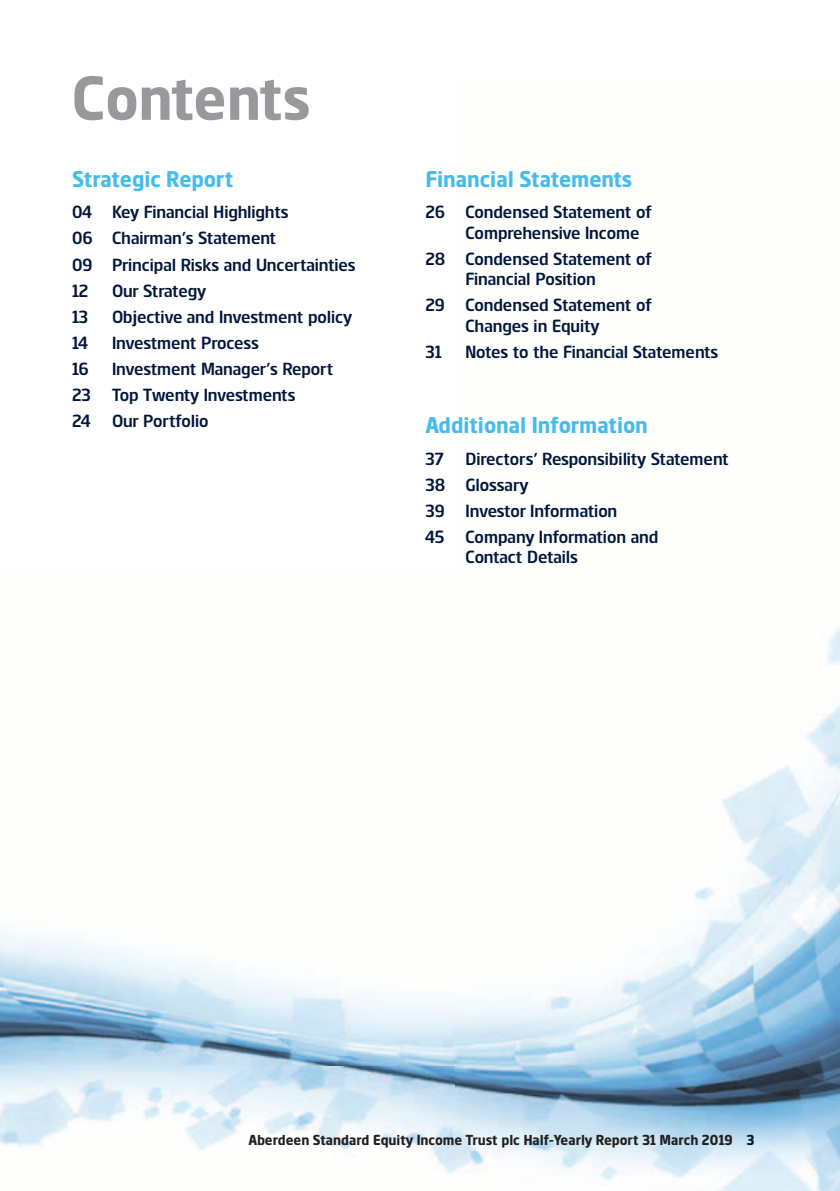
<style>
.page{position:relative;width:840px;height:1191px;background:#fff}
.page>*{position:absolute;margin:0;border:0;box-sizing:border-box;transform-origin:0 0}
.t1{font:700 60px "Standard Life";color:#99999d}
.t2{font:700 22px "Standard Life";color:#46bcec}
.t3{font:17px/26px "Standard Life";color:#00173c}
.t4{font:700 14px "Standard Life";color:#231f20}
.s1{color:#00173c}
</style>
<div class="page">
<img style="left:0;top:627px;width:839px;height:564px">
<h1 class="t1" style="left:72px;top:77px;width:240px">Contents</h1>
<p class="t2" style="left:72px;top:171px;width:163px">Strategic Report</p>
<p class="t3" style="left:72px;top:201px;width:284px">04 Key Financial Highlights<br>06 Chairman’s Statement<br>09 Principal Risks and Uncertainties<br>12</p>
<p class="t3" style="left:112px;top:279px;width:95px">Our Strategy</p>
<p class="t3" style="left:72px;top:305px;width:18px">13</p>
<p class="t3" style="left:112px;top:305px;width:241px">Objective and Investment policy</p>
<p class="t3" style="left:72px;top:332px;width:17px">14</p>
<p class="t3" style="left:112px;top:332px;width:148px">Investment Process</p>
<p class="t3" style="left:72px;top:358px;width:18px">16</p>
<p class="t3" style="left:72px;top:358px;width:262px;text-indent:40px">Investment Manager’s Report<br>23 Top Twenty Investments<br>24</p>
<p class="t3" style="left:112px;top:410px;width:98px">Our Portfolio</p>
<p class="t2" style="left:425px;top:171px;width:208px">Financial Statements</p>
<p class="t3" style="left:465px;top:204px;width:187px;line-height:20.4px;text-indent:-40px">26 Condensed Statement of<br>Comprehensive Income</p>
<p class="t3" style="left:465px;top:251px;width:187px;line-height:20.4px;text-indent:-40px">28 Condensed Statement of<br>Financial Position</p>
<p class="t3" style="left:465px;top:297px;width:187px;line-height:20.4px;text-indent:-40px">29 Condensed Statement of<br>Changes in Equity</p>
<p class="t3" style="left:425px;top:341px;width:18px">31</p>
<p class="t3" style="left:465px;top:341px;width:254px">Notes to the Financial Statements</p>
<p class="t2" style="left:425px;top:417px;width:224px">Additional Information</p>
<p class="t3" style="left:425px;top:448px;width:19px">37</p>
<p class="t3" style="left:425px;top:448px;width:304px;text-indent:40px">Directors’ Responsibility Statement<br>38 Glossary<br>39 Investor Information<br>45 Company Information and</p>
<p class="t3" style="left:465px;top:546px;width:114px">Contact Details</p>
<p class="t4" style="left:248px;top:1135px;width:507px">Aberdeen Standard Equity Income Trust plc Half-Yearly Report 31 March 201 9 <span class="s1">3</span></p>
</div>
